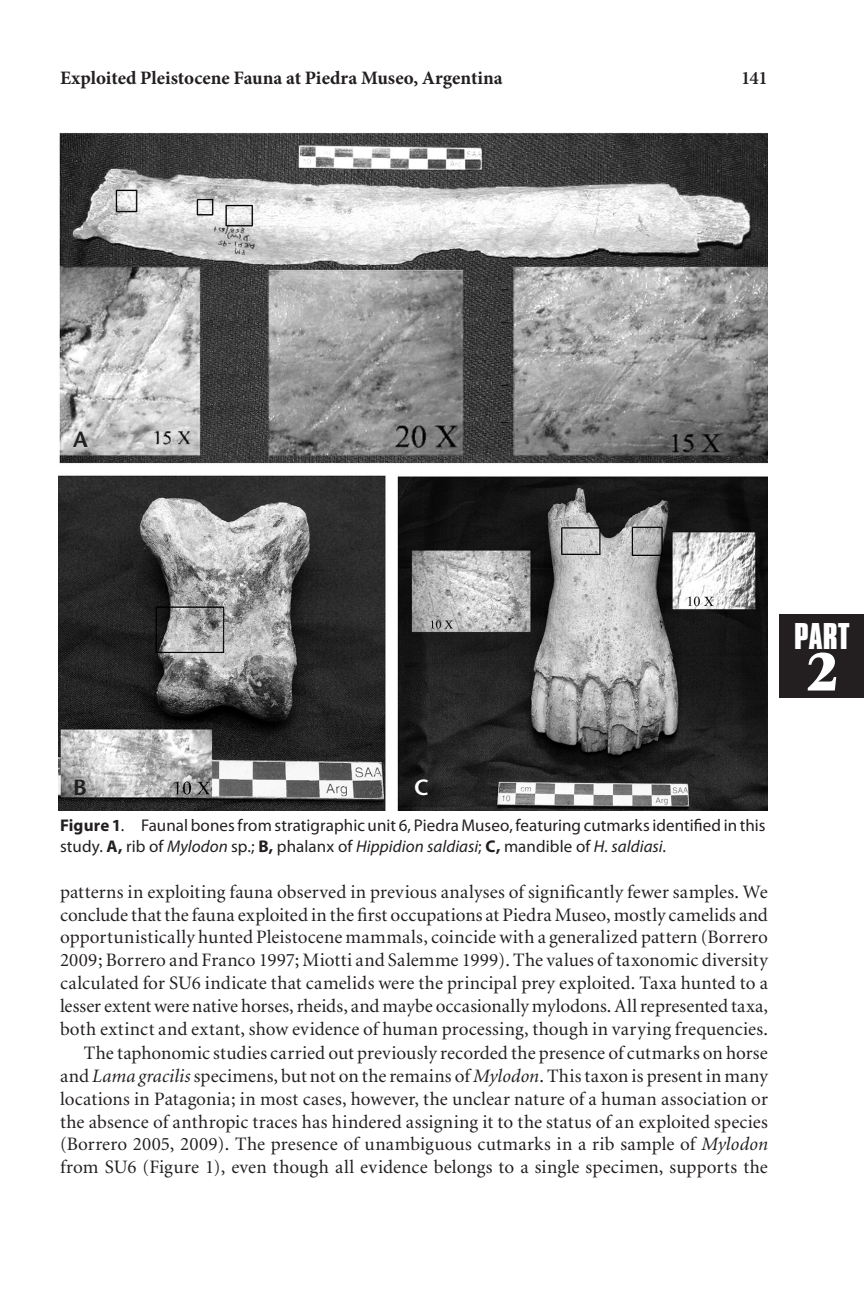
<style>
.page{position:relative;width:864px;height:1296px;background:#fff}
.page>*{position:absolute;margin:0;border:0;box-sizing:border-box;transform-origin:0 0}
.body_copy{font:52px "Heather";color:#fff}
.body_copy-2{font:700 32px "Compacta BT";color:#fff}
.t1{font:600 22px "Stone Sans";color:#231f20}
.t2{font:600 22px "Stone Sans";color:#fff}
.body_copy-3{font:19px/22.8px "Minion";letter-spacing:.01em;color:#231f20;text-align:justify}
.head{font:700 19px "Minion Pro";color:#231f20}
.head-2{font:600 19px "Minion Pro";color:#231f20}
.t3{font:17px/20.4px "Myriad Pro";letter-spacing:.005em;color:#231f20}
.s1{font-weight:700}
.s2{font-style:italic}
</style>
<div class="page">
<img style="left:58px;top:133px;width:710px;height:678px">
<div style="left:780px;top:615px;width:84px;height:83px;background:#231f20"></div>
<p class="head" style="left:60px;top:64px;width:444px">Exploited Pleistocene Fauna at Piedra Museo, Argentina</p>
<p class="head-2" style="left:741px;top:65px;width:28px">141</p>
<p class="t1" style="left:73px;top:426px;width:16px">A</p>
<p class="body_copy-2" style="left:794px;top:616px;width:57px">PART</p>
<p class="body_copy" style="left:806px;top:640px;width:33px">2</p>
<p class="t1" style="left:73px;top:774px;width:15px">B</p>
<p class="t2" style="left:414px;top:774px;width:16px">C</p>
<p class="t3" style="left:60px;top:815px;width:707px"><span class="s1">Figure 1</span>. Faunal bones from stratigraphic unit 6, Piedra Museo, featuring cutmarks identified in this study. <span class="s1">A,</span> rib of <span class="s2">Mylodon</span> sp.; <span class="s1">B,</span> phalanx of <span class="s2">Hippidion saldiasi</span>; <span class="s1">C,</span> mandible of <span class="s2">H. saldiasi</span>.</p>
<p class="body_copy-3" style="left:60px;top:881px;width:710px">patterns in exploiting fauna observed in previous analyses of significantly fewer samples. We conclude that the fauna exploited in the first occupations at Piedra Museo, mostly camelids and opportunistically hunted Pleistocene mammals, coincide with a generalized pattern (Borrero 2009; Borrero and Franco 1997; Miotti and Salemme 1999). The values of taxonomic diversity calculated for SU6 indicate that camelids were the principal prey exploited. Taxa hunted to a lesser extent were native horses, rheids, and maybe occasionally mylodons. All represented taxa, both extinct and extant, show evidence of human processing, though in varying frequencies.</p>
<p class="body_copy-3" style="left:60px;top:1042px;width:710px;text-indent:24px">The taphonomic studies carried out previously recorded the presence of cutmarks on horse and <span class="s2">Lama gracilis</span> specimens, but not on the remains of <span class="s2">Mylodon</span>. This taxon is present in many locations in Patagonia; in most cases, however, the unclear nature of a human association or the absence of anthropic traces has hindered assigning it to the status of an exploited species (Borrero 2005, 2009). The presence of unambiguous cutmarks in a rib sample of <span class="s2">Mylodon </span>from SU6 (Figure 1), even though all evidence belongs to a single specimen, supports the</p>
</div>
